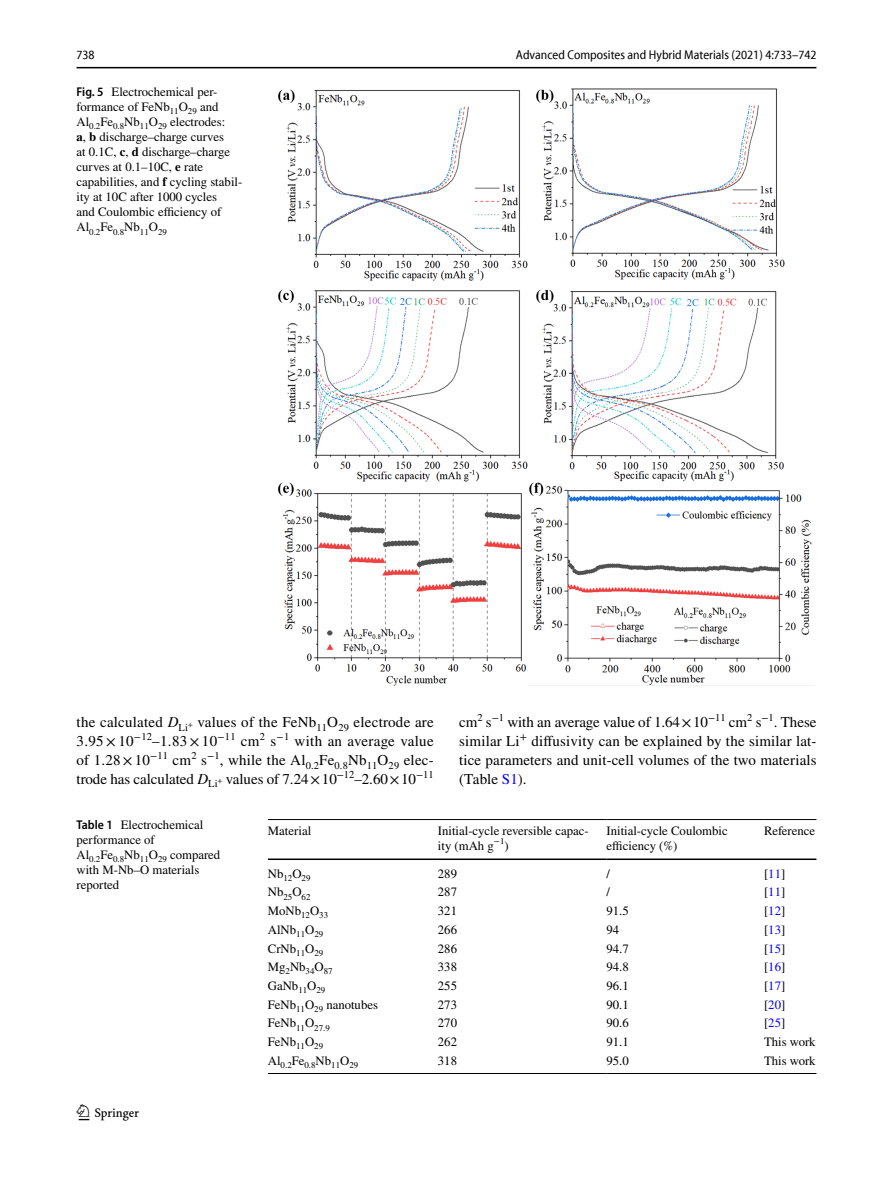
<style>
.page{position:relative;width:893px;height:1187px;background:#fff}
.page>*{position:absolute;margin:0;border:0;box-sizing:border-box;transform-origin:0 0}
.t1{font:22.5px "Springnew Regular 2";color:#000}
.t2{font:15px/18.8px "STIX";letter-spacing:.005em;color:#000;text-align:justify}
.t3{font:12.75px/15px "STIX";color:#000}
.t4{font:semi-condensed 12.75px "Myriad Pro Unic";color:#000}
.t5{font:8.85px "STIX";color:#000}
.s1{font-family:"Myriad Pro";font-weight:600;font-stretch:semi-condensed}
.s2{font-weight:700}
.s3{font-family:"STIX General Italic 7"}
.s4{font-family:"STIX Math Regular 7";font-size:7.5px}
.s5{font-family:"STIX General Italic 8"}
.s6{font-family:"STIX Math Regular 8";font-size:7.5px}
.s7{color:#00f}
</style>
<div class="page">
<hr style="left:77px;top:67px;width:739px;height:1px;background:#000">
<img style="left:278px;top:88px;width:536px;height:598px">
<hr style="left:268px;top:819px;width:170px;height:1px;background:#000">
<hr style="left:268px;top:858px;width:170px;height:2px;background:#000">
<hr style="left:438px;top:819px;width:168px;height:1px;background:#000">
<hr style="left:438px;top:858px;width:168px;height:2px;background:#000">
<hr style="left:606px;top:819px;width:158px;height:1px;background:#000">
<hr style="left:606px;top:858px;width:158px;height:2px;background:#000">
<hr style="left:764px;top:819px;width:52px;height:1px;background:#000">
<hr style="left:764px;top:858px;width:52px;height:2px;background:#000">
<hr style="left:268px;top:1072px;width:170px;height:1px;background:#000">
<hr style="left:438px;top:1072px;width:168px;height:1px;background:#000">
<hr style="left:606px;top:1072px;width:158px;height:1px;background:#000">
<hr style="left:764px;top:1072px;width:52px;height:1px;background:#000">
<p class="t4" style="left:77px;top:50px;width:20px">738</p>
<p class="t4" style="left:516px;top:50px;width:302px">Advanced Composites and Hybrid Materials (2021) 4:733–742</p>
<p class="t3" style="left:77px;top:85px;width:167px"><span class="s1">Fig. 5</span> Electrochemical per&shy;formance of FeNb<sub>11</sub>O<sub>29</sub> and<br>Al<sub>0.2</sub>Fe<sub>0.8</sub>Nb<sub>11</sub>O<sub>29</sub> electrodes:<br><span class="s2">a</span>, <span class="s2">b</span> discharge–charge curves<br>at 0.1C, <span class="s2">c</span>, <span class="s2">d</span> discharge–charge curves at 0.1–10C, <span class="s2">e</span> rate capabilities, and <span class="s2">f</span> cycling stabil&shy;ity at 10C after 1000 cycles<br>and Coulombic efficiency of</p>
<p class="t5" style="left:77px;top:225px;width:92px"><sup>Al</sup>0.2<sup>Fe</sup>0.8<sup>Nb</sup>11<sup>O</sup>29</p>
<p class="t2" style="left:77px;top:713px;width:359px">the calculated <span class="s3">D</span><sub>Li</sub><span class="s4">+</span> values of the FeNb<sub>11</sub>O<sub>29</sub> electrode are 3.95 × -10<sup>−12</sup>–1.83 × -10<sup>−11</sup> cm<sup>2</sup> s<sup>−1</sup> with an average value of 1.28× -10<sup>−11</sup> cm<sup>2</sup> s<sup>−1</sup>, while the Al<sub>0.2</sub>Fe<sub>0.8</sub>Nb<sub>11</sub>O<sub>29</sub> elec&shy;trode has calculated <span class="s5">D</span><sub>Li</sub><span class="s6">+</span> values of 7.24× -10<sup>−12</sup>–2.60× -10<sup>−11</sup></p>
<p class="t2" style="left:459px;top:713px;width:359px">cm<sup>2</sup> s<sup>−1</sup> with an average value of 1.64× -10<sup>−11</sup> cm<sup>2</sup> s<sup>−1</sup>. These similar Li<sup>+</sup> diffusivity can be explained by the similar lat&shy;tice parameters and unit-cell volumes of the two materials (Table <span class="s7">S1</span>).</p>
<p class="t3" style="left:77px;top:817px;width:145px"><span class="s1">Table 1</span> Electrochemical performance of<br>Al<sub>0.2</sub>Fe<sub>0.8</sub>Nb<sub>11</sub>O<sub>29</sub> compared with M-Nb–O materials reported</p>
<p class="t3" style="left:268px;top:823px;width:45px">Material</p>
<p class="t3" style="left:438px;top:823px;width:152px">Initial-cycle reversible capac&shy;ity (mAh g<sup>−1</sup>)</p>
<p class="t3" style="left:606px;top:823px;width:123px">Initial-cycle Coulombic efficiency (%)</p>
<p class="t3" style="left:764px;top:823px;width:53px">Reference</p>
<p class="t5" style="left:268px;top:871px;width:44px"><sup>Nb</sup>12<sup>O</sup>29</p>
<p class="t3" style="left:438px;top:866px;width:21px">289</p>
<p class="t3" style="left:606px;top:866px;width:5px">/</p>
<p class="t3" style="left:764px;top:866px;width:23px">[<span class="s7">11</span>]</p>
<p class="t5" style="left:268px;top:890px;width:44px"><sup>Nb</sup>25<sup>O</sup>62</p>
<p class="t3" style="left:438px;top:885px;width:21px">287</p>
<p class="t3" style="left:606px;top:885px;width:5px">/</p>
<p class="t3" style="left:764px;top:885px;width:23px">[<span class="s7">11</span>]</p>
<p class="t3" style="left:268px;top:904px;width:62px">MoNb<sub>12</sub>O<sub>33</sub></p>
<p class="t3" style="left:438px;top:904px;width:21px">321</p>
<p class="t3" style="left:606px;top:904px;width:24px">91.5</p>
<p class="t3" style="left:764px;top:904px;width:23px">[<span class="s7">12</span>]</p>
<p class="t3" style="left:268px;top:922px;width:57px">AlNb<sub>11</sub>O<sub>29</sub></p>
<p class="t3" style="left:438px;top:922px;width:21px">266</p>
<p class="t3" style="left:606px;top:922px;width:14px">94</p>
<p class="t3" style="left:764px;top:922px;width:23px">[<span class="s7">13</span>]</p>
<p class="t3" style="left:268px;top:941px;width:57px">CrNb<sub>11</sub>O<sub>29</sub></p>
<p class="t3" style="left:438px;top:941px;width:21px">286</p>
<p class="t3" style="left:606px;top:941px;width:24px">94.7</p>
<p class="t3" style="left:764px;top:941px;width:23px">[<span class="s7">15</span>]</p>
<p class="t3" style="left:268px;top:960px;width:66px">Mg<sub>2</sub>Nb<sub>34</sub>O<sub>87</sub></p>
<p class="t3" style="left:438px;top:960px;width:21px">338</p>
<p class="t3" style="left:606px;top:960px;width:24px">94.8</p>
<p class="t3" style="left:764px;top:960px;width:23px">[<span class="s7">16</span>]</p>
<p class="t3" style="left:268px;top:978px;width:59px">GaNb<sub>11</sub>O<sub>29</sub></p>
<p class="t3" style="left:438px;top:978px;width:21px">255</p>
<p class="t3" style="left:606px;top:978px;width:24px">96.1</p>
<p class="t3" style="left:764px;top:978px;width:23px">[<span class="s7">17</span>]</p>
<p class="t3" style="left:268px;top:997px;width:112px">FeNb<sub>11</sub>O<sub>29</sub> nanotubes</p>
<p class="t3" style="left:438px;top:997px;width:21px">273</p>
<p class="t3" style="left:606px;top:997px;width:24px">90.1</p>
<p class="t3" style="left:764px;top:997px;width:23px">[<span class="s7">20</span>]</p>
<p class="t5" style="left:268px;top:1021px;width:64px"><sup>FeNb</sup>11<sup>O</sup>27.9</p>
<p class="t3" style="left:438px;top:1016px;width:21px">270</p>
<p class="t3" style="left:606px;top:1016px;width:24px">90.6</p>
<p class="t3" style="left:764px;top:1016px;width:23px">[<span class="s7">25</span>]</p>
<p class="t3" style="left:268px;top:1035px;width:57px">FeNb<sub>11</sub>O<sub>29</sub></p>
<p class="t3" style="left:438px;top:1035px;width:21px">262</p>
<p class="t3" style="left:606px;top:1035px;width:24px">91.1</p>
<p class="t3" style="left:764px;top:1035px;width:53px">This work</p>
<p class="t5" style="left:268px;top:1058px;width:92px"><sup>Al</sup>0.2<sup>Fe</sup>0.8<sup>Nb</sup>11<sup>O</sup>29</p>
<p class="t3" style="left:438px;top:1053px;width:21px">318</p>
<p class="t3" style="left:606px;top:1053px;width:24px">95.0</p>
<p class="t3" style="left:764px;top:1053px;width:53px">This work</p>
<h1 class="t1" style="left:79px;top:1104px;width:62px">1 3</h1>
</div>
